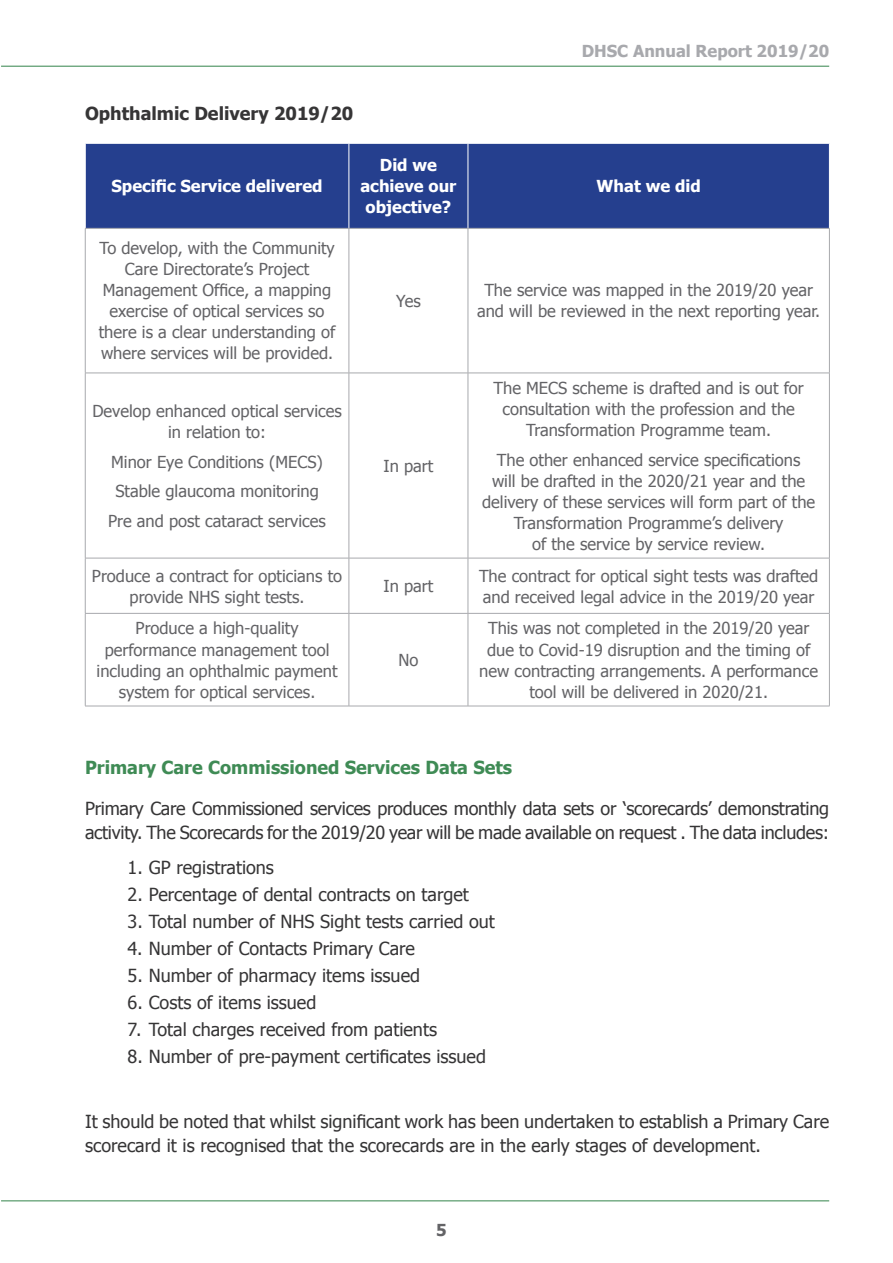
<style>
.page{position:relative;width:893px;height:1263px;background:#fff}
.page>*{position:absolute;margin:0;border:0;box-sizing:border-box;transform-origin:0 0}
.Body_Text{font:18px/24px "Tahoma";color:#363536}
.Content_Sub-subtitle{font:700 18px "Tahoma";color:#3f8b55}
.Black_Highlights{font:700 18px "Tahoma";color:#363536}
.Body_Text-2{font:16.5px/21px "Tahoma";color:#636366;text-align:center}
.Body_Text-3{font:700 16.5px/21px "Tahoma";color:#fff;text-align:center}
.t1{font:700 16.5px "Tahoma";color:#a8a9ad}
.t2{font:700 16.5px "Tahoma";color:#636366}
</style>
<div class="page">
<hr style="left:1px;top:66px;width:828px;height:1px;background:#3f8b55">
<hr style="left:1px;top:1200px;width:828px;height:1px;background:#3f8b55">
<div style="left:86px;top:144px;width:743px;height:84px;background:#253f8e"></div>
<hr style="left:349px;top:143px;width:1px;height:85px;background:#fff">
<hr style="left:468px;top:143px;width:1px;height:85px;background:#fff">
<hr style="left:85px;top:228px;width:264px;height:1px;background:#a8a9ad">
<hr style="left:85px;top:229px;width:1px;height:144px;background:#a8a9ad">
<hr style="left:349px;top:228px;width:119px;height:1px;background:#a8a9ad">
<hr style="left:349px;top:229px;width:1px;height:144px;background:#a8a9ad">
<hr style="left:468px;top:228px;width:362px;height:1px;background:#a8a9ad">
<hr style="left:468px;top:229px;width:1px;height:144px;background:#a8a9ad">
<hr style="left:829px;top:229px;width:1px;height:144px;background:#a8a9ad">
<hr style="left:85px;top:373px;width:264px;height:1px;background:#a8a9ad">
<hr style="left:85px;top:373px;width:1px;height:185px;background:#a8a9ad">
<hr style="left:349px;top:373px;width:119px;height:1px;background:#a8a9ad">
<hr style="left:349px;top:373px;width:1px;height:185px;background:#a8a9ad">
<hr style="left:468px;top:373px;width:362px;height:1px;background:#a8a9ad">
<hr style="left:468px;top:373px;width:1px;height:185px;background:#a8a9ad">
<hr style="left:829px;top:373px;width:1px;height:185px;background:#a8a9ad">
<hr style="left:85px;top:558px;width:264px;height:1px;background:#a8a9ad">
<hr style="left:85px;top:558px;width:1px;height:55px;background:#a8a9ad">
<hr style="left:349px;top:558px;width:119px;height:1px;background:#a8a9ad">
<hr style="left:349px;top:558px;width:1px;height:55px;background:#a8a9ad">
<hr style="left:468px;top:558px;width:362px;height:1px;background:#a8a9ad">
<hr style="left:468px;top:558px;width:1px;height:55px;background:#a8a9ad">
<hr style="left:829px;top:558px;width:1px;height:55px;background:#a8a9ad">
<hr style="left:85px;top:613px;width:264px;height:1px;background:#a8a9ad">
<hr style="left:85px;top:614px;width:1px;height:92px;background:#a8a9ad">
<hr style="left:349px;top:613px;width:119px;height:1px;background:#a8a9ad">
<hr style="left:349px;top:614px;width:1px;height:92px;background:#a8a9ad">
<hr style="left:468px;top:613px;width:362px;height:1px;background:#a8a9ad">
<hr style="left:468px;top:614px;width:1px;height:92px;background:#a8a9ad">
<hr style="left:829px;top:614px;width:1px;height:92px;background:#a8a9ad">
<hr style="left:85px;top:706px;width:264px;height:1px;background:#a8a9ad">
<hr style="left:349px;top:706px;width:119px;height:1px;background:#a8a9ad">
<hr style="left:468px;top:706px;width:362px;height:1px;background:#a8a9ad">
<p class="t1" style="left:582px;top:39px;width:249px">DHSC Annual Report 2019/20</p>
<p class="Black_Highlights" style="left:85px;top:101px;width:270px">Ophthalmic Delivery 2019/20</p>
<p class="Body_Text-3" style="left:112px;top:175px;width:213px">Specific Service delivered</p>
<p class="Body_Text-2" style="left:99px;top:237px;width:238px">To develop, with the Community<br>Care Directorate’s Project<br>Management Office, a mapping exercise of optical services so there is a clear understanding of where services will be provided.</p>
<p class="Body_Text-2" style="left:92px;top:400px;width:251px">Develop enhanced optical services in relation to:</p>
<p class="Body_Text-2" style="left:111px;top:450px;width:213px">Minor Eye Conditions (MECS)</p>
<p class="Body_Text-2" style="left:115px;top:480px;width:205px">Stable glaucoma monitoring</p>
<p class="Body_Text-2" style="left:108px;top:509px;width:219px">Pre and post cataract services</p>
<p class="Body_Text-3" style="left:360px;top:154px;width:98px">Did we achieve our objective?</p>
<p class="Body_Text-3" style="left:597px;top:175px;width:106px">What we did</p>
<p class="Body_Text-2" style="left:396px;top:290px;width:26px">Yes</p>
<p class="Body_Text-2" style="left:477px;top:279px;width:345px">The service was mapped in the 2019/20 year and will be reviewed in the next reporting year.</p>
<p class="Body_Text-2" style="left:384px;top:455px;width:51px">In part</p>
<p class="Body_Text-2" style="left:494px;top:377px;width:312px">The MECS scheme is drafted and is out for consultation with the profession and the<br>Transformation Programme team.</p>
<p class="Body_Text-2" style="left:482px;top:448px;width:335px">The other enhanced service specifications<br>will be drafted in the 2020/21 year and the delivery of these services will form part of the Transformation Programme’s delivery<br>of the service by service review.</p>
<p class="Body_Text-2" style="left:92px;top:564px;width:252px">Produce a contract for opticians to provide NHS sight tests.</p>
<p class="Body_Text-2" style="left:384px;top:575px;width:51px">In part</p>
<p class="Body_Text-2" style="left:479px;top:564px;width:341px;text-align:left">The contract for optical sight tests was drafted and received legal advice in the 2019/20 year</p>
<p class="Body_Text-2" style="left:97px;top:617px;width:242px">Produce a high-quality performance management tool including an ophthalmic payment system for optical services.</p>
<p class="Body_Text-2" style="left:479px;top:617px;width:340px">This was not completed in the 2019/20 year due to Covid-19 disruption and the timing of new contracting arrangements. A performance tool will be delivered in 2020/21.</p>
<p class="Body_Text-2" style="left:398px;top:649px;width:21px">No</p>
<p class="Content_Sub-subtitle" style="left:85px;top:754px;width:429px">Primary Care Commissioned Services Data Sets</p>
<p class="Body_Text" style="left:85px;top:795px;width:746px">Primary Care Commissioned services produces monthly data sets or ‘scorecards’ demonstrating activity. The Scorecards for the 2019/20 year will be made available on request . The data includes:</p>
<p class="Body_Text" style="left:128px;top:855px;width:148px">1. GP registrations</p>
<p class="Body_Text" style="left:128px;top:882px;width:343px">2. Percentage of dental contracts on target</p>
<p class="Body_Text" style="left:128px;top:909px;width:369px">3. Total number of NHS Sight tests carried out</p>
<p class="Body_Text" style="left:128px;top:936px;width:289px">4. Number of Contacts Primary Care</p>
<p class="Body_Text" style="left:128px;top:963px;width:294px">5. Number of pharmacy items issued</p>
<p class="Body_Text" style="left:128px;top:990px;width:190px">6. Costs of items issued</p>
<p class="Body_Text" style="left:128px;top:1017px;width:311px">7. Total charges received from patients</p>
<p class="Body_Text" style="left:128px;top:1044px;width:360px">8. Number of pre-payment certificates issued</p>
<p class="Body_Text" style="left:85px;top:1109px;width:746px">It should be noted that whilst significant work has been undertaken to establish a Primary Care scorecard it is recognised that the scorecards are in the early stages of development.</p>
<p class="t2" style="left:436px;top:1218px;width:12px">5</p>
</div>
